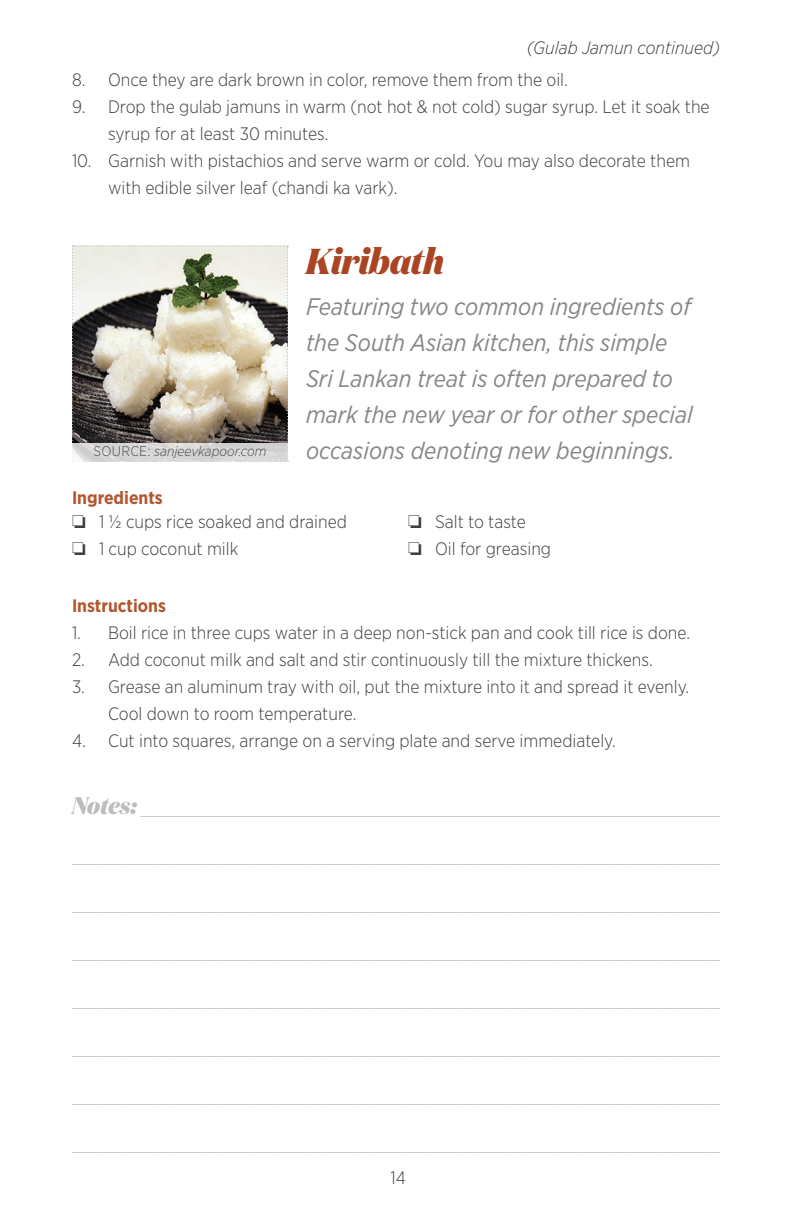
<style>
.page{position:relative;width:792px;height:1224px;background:#fff}
.page>*{position:absolute;margin:0;border:0;box-sizing:border-box;transform-origin:0 0}
.t1{font:italic 800 36px "Domaine Display Narrow";color:#aa4524}
.t2{font:italic 24px/36px "Gotham Narrow";color:#8a8686}
.t3{font:300 18px/27px "Gotham Narrow";color:#3e3e3f}
.t4{font:300 18px "Gotham Narrow";color:#bfbbbb}
.t5{font:700 18px "Gotham Narrow";color:#b15630}
.t6{font:italic 300 18px "Gotham Narrow";color:#3e3e3f}
.t7{font:italic 300 14px "Gotham Narrow";color:#4c4a4a}
.s1{font-style:normal}
.s2{font-family:"Domaine Display Narrow";font-weight:800;font-style:italic;font-size:24px}
</style>
<div class="page">
<svg style="left:72px;top:246px;width:217px;height:216px;background:#ada89a"></svg>
<svg style="left:72px;top:443px;width:216px;height:19px;background:#d8d7d7"></svg>
<p class="t6" style="left:527px;top:36px;width:195px">(Gulab Jamun continued)</p>
<p class="t3" style="left:72px;top:66px;width:495px">8. Once they are dark brown in color, remove them from the oil.</p>
<p class="t3" style="left:108px;top:93px;width:603px;text-indent:-36px">9. Drop the gulab jamuns in warm (not hot &amp; not cold) sugar syrup. Let it soak the syrup for at least 30 minutes.</p>
<p class="t3" style="left:108px;top:147px;width:584px;text-indent:-36px">10. Garnish with pistachios and serve warm or cold. You may also decorate them with edible silver leaf (chandi ka vark).</p>
<p class="t7" style="left:94px;top:442px;width:174px"><span class="s1">SOURCE:</span> sanjeevkapoor.com</p>
<p class="t5" style="left:72px;top:486px;width:92px">Ingredients</p>
<h1 class="t1" style="left:306px;top:238px;width:140px">Kiribath</h1>
<h2 class="t2" style="left:306px;top:288px;width:388px">Featuring two common ingredients of the South Asian kitchen, this simple Sri Lankan treat is often prepared to mark the new year or for other special occasions denoting new beginnings.</h2>
<p class="t3" style="left:72px;top:508px;width:276px">❏ 1 ½ cups rice soaked and drained ❏ 1 cup coconut milk</p>
<p class="t3" style="left:408px;top:508px;width:145px">❏ Salt to taste<br>❏ Oil for greasing</p>
<p class="t5" style="left:72px;top:594px;width:96px">Instructions</p>
<p class="t3" style="left:72px;top:618px;width:617px">1. Boil rice in three cups water in a deep non-stick pan and cook till rice is done.</p>
<p class="t3" style="left:72px;top:645px;width:580px">2. Add coconut milk and salt and stir continuously till the mixture thickens.</p>
<p class="t3" style="left:108px;top:672px;width:580px;text-indent:-36px">3. Grease an aluminum tray with oil, put the mixture into it and spread it evenly.<br>Cool down to room temperature.</p>
<p class="t3" style="left:72px;top:726px;width:543px">4. Cut into squares, arrange on a serving plate and serve immediately.</p>
<p class="t4" style="left:72px;top:797px;width:650px"><span class="s2">Notes:</span> __________________________________________________________</p>
<p class="t4" style="left:72px;top:845px;width:650px">________________________________________________________________</p>
<p class="t4" style="left:72px;top:893px;width:650px">________________________________________________________________</p>
<p class="t4" style="left:72px;top:941px;width:650px">________________________________________________________________</p>
<p class="t4" style="left:72px;top:989px;width:650px">________________________________________________________________</p>
<p class="t4" style="left:72px;top:1037px;width:650px">________________________________________________________________</p>
<p class="t4" style="left:72px;top:1085px;width:650px">________________________________________________________________</p>
<p class="t4" style="left:72px;top:1133px;width:650px">________________________________________________________________</p>
<p class="t3" style="left:391px;top:1164px;width:17px">14</p>
</div>
